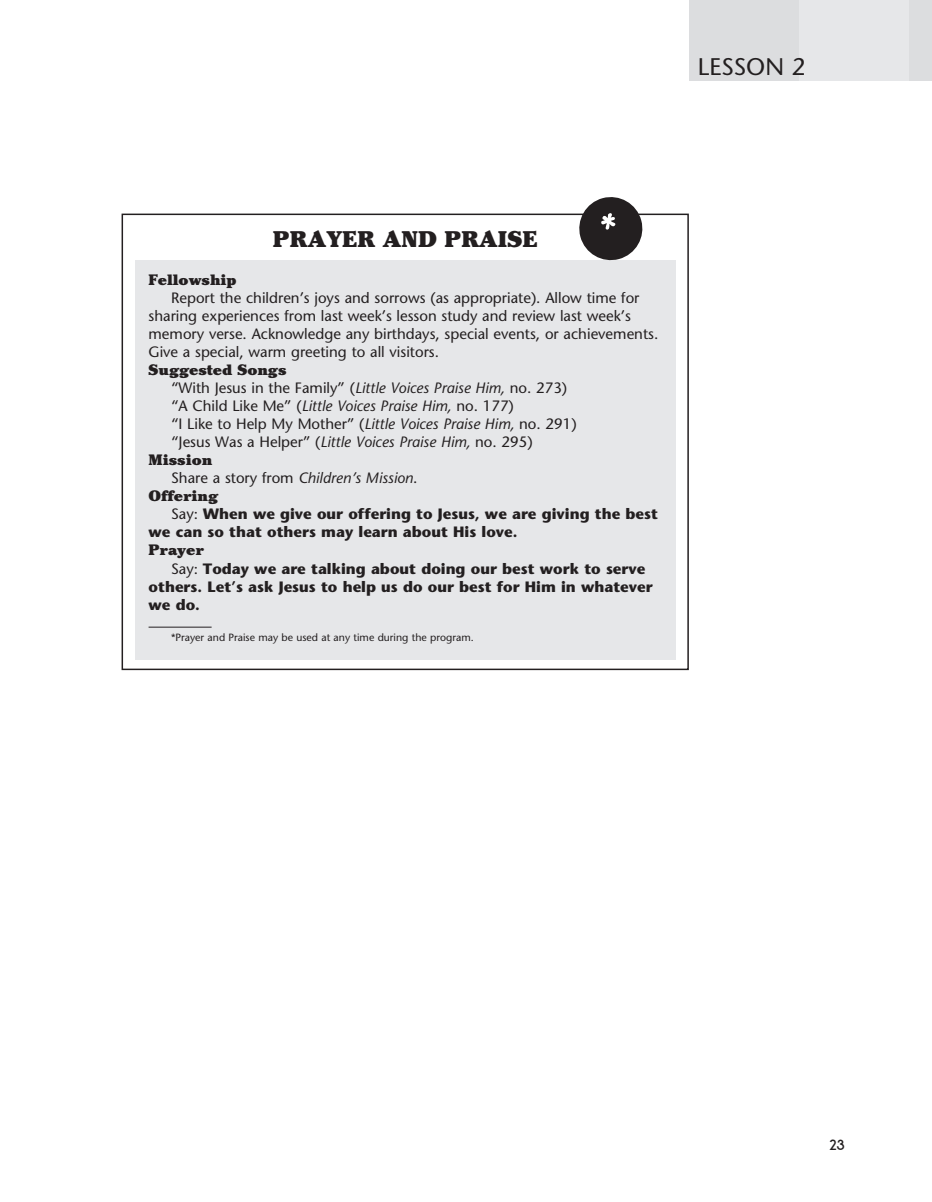
<style>
.page{position:relative;width:932px;height:1202px;background:#fff}
.page>*{position:absolute;margin:0;border:0;box-sizing:border-box;transform-origin:0 0}
.t1{font:24px "Stone Sans";color:#231f20}
.Readiness{font:900 22.5px "Cheltenham";color:#231f20}
.t2{font:15px/18px "Stone Sans";color:#231f20}
.t3{font:700 15px/18px "Stone Sans";color:#231f20}
.P_P_Breaker{font:900 15px "Cheltenham";color:#231f20}
.t4{font:italic 15px "Stone Sans";color:#231f20}
.t5{font:700 15px "New Garden";color:#231f20}
.Footnotes{font:10.5px "Stone Sans";color:#231f20}
.s1{font-style:italic}
.s2{font-style:normal}
.s3{font-weight:400}
</style>
<div class="page">
<div style="left:689px;top:1px;width:110px;height:80px;background:#dcdddf"></div>
<div style="left:799px;top:1px;width:110px;height:80px;background:#e6e7e9"></div>
<div style="left:909px;top:1px;width:23px;height:80px;background:#dcdddf"></div>
<div style="left:122px;top:213px;width:566px;height:457px;border:2px solid #231f20"></div>
<div style="left:135px;top:260px;width:540px;height:399px;background:#e6e7e9"></div>
<hr style="left:148px;top:627px;width:64px;height:1px;background:#231f20">
<svg style="left:576px;top:197px;width:69px;height:64px"></svg>
<p class="t1" style="left:698px;top:52px;width:109px">LESSON 2</p>
<p class="Readiness" style="left:273px;top:225px;width:266px">PRAYER AND PRAISE</p>
<p class="P_P_Breaker" style="left:148px;top:271px;width:90px">Fellowship</p>
<p class="t2" style="left:148px;top:289px;width:511px;text-indent:22px">Report the children’s joys and sorrows (as appropriate). Allow time for sharing experiences from last week’s lesson study and review last week’s memory verse. Acknowledge any birthdays, special events, or achievements.<br>Give a special, warm greeting to all visitors.</p>
<p class="P_P_Breaker" style="left:148px;top:361px;width:139px">Suggested Songs</p>
<p class="t2" style="left:171px;top:379px;width:397px">“With Jesus in the Family” (<span class="s1">Little Voices Praise Him,</span> no. 273)</p>
<p class="t2" style="left:171px;top:397px;width:344px">“A Child Like Me” (<span class="s1">Little Voices Praise Him,</span> no. 177)</p>
<p class="t2" style="left:171px;top:415px;width:407px">“I Like to Help My Mother” (<span class="s1">Little Voices Praise Him,</span> no. 291)</p>
<p class="t2" style="left:171px;top:433px;width:363px">“Jesus Was a Helper” (<span class="s1">Little Voices Praise Him,</span> no. 295)</p>
<p class="P_P_Breaker" style="left:148px;top:451px;width:65px">Mission</p>
<p class="t4" style="left:171px;top:469px;width:248px"><span class="s2">Share a story from</span> Children’s Mission<span class="s2">.</span></p>
<p class="P_P_Breaker" style="left:148px;top:487px;width:71px">Offering</p>
<p class="t3" style="left:148px;top:505px;width:511px;text-indent:22px"><span class="s3">Say:</span> When we give our offering to Jesus, we are giving the best we can so that others may learn about His love.</p>
<p class="P_P_Breaker" style="left:148px;top:541px;width:57px">Prayer</p>
<p class="t3" style="left:148px;top:559px;width:505px;text-indent:22px"><span class="s3">Say:</span> Today we are talking about doing our best work to serve others. Let’s ask Jesus to help us do our best for Him in whatever we do.</p>
<p class="Footnotes" style="left:171px;top:631px;width:304px">*Prayer and Praise may be used at any time during the program.</p>
<p class="t5" style="left:829px;top:1136px;width:17px">23</p>
</div>
